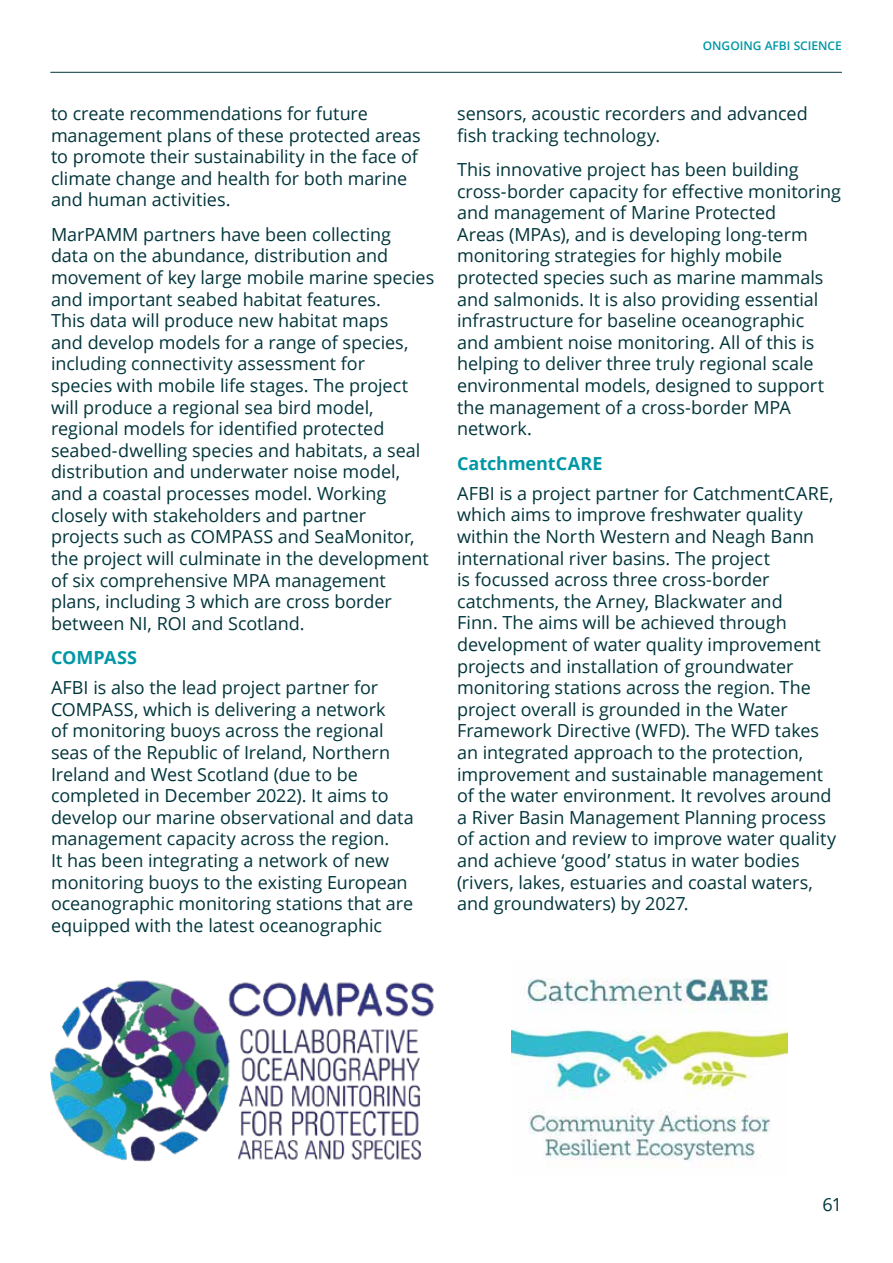
<style>
.page{position:relative;width:893px;height:1263px;background:#fff}
.page>*{position:absolute;margin:0;border:0;box-sizing:border-box;transform-origin:0 0}
.t1{font:18px/21.6px "Open Sans";letter-spacing:-.005em;color:#00353b}
.t2{font:700 18px "Open Sans";color:#0097a5}
.t3{font:600 12px "Open Sans";color:#0097a5}
</style>
<div class="page">
<hr style="left:51px;top:72px;width:791px;height:1px;background:#00353b">
<img style="left:512px;top:978px;width:275px;height:184px">
<img style="left:50px;top:980px;width:384px;height:182px">
<p class="t1" style="left:51px;top:102px;width:371px">to create recommendations for future management plans of these protected areas to promote their sustainability in the face of climate change and health for both marine and human activities.</p>
<p class="t1" style="left:51px;top:223px;width:385px">MarPAMM partners have been collecting<br>data on the abundance, distribution and movement of key large mobile marine species and important seabed habitat features.<br>This data will produce new habitat maps<br>and develop models for a range of species, including connectivity assessment for<br>species with mobile life stages. The project will produce a regional sea bird model, regional models for identified protected seabed-dwelling species and habitats, a seal distribution and underwater noise model, and a coastal processes model. Working closely with stakeholders and partner projects such as COMPASS and SeaMonitor, the project will culminate in the development of six comprehensive MPA management plans, including 3 which are cross border between NI, ROI and Scotland.</p>
<p class="t2" style="left:51px;top:645px;width:88px">COMPASS</p>
<p class="t1" style="left:51px;top:676px;width:364px">AFBI is also the lead project partner for COMPASS, which is delivering a network<br>of monitoring buoys across the regional seas of the Republic of Ireland, Northern Ireland and West Scotland (due to be completed in December 2022). It aims to develop our marine observational and data management capacity across the region.<br>It has been integrating a network of new monitoring buoys to the existing European oceanographic monitoring stations that are equipped with the latest oceanographic</p>
<p class="t3" style="left:703px;top:37px;width:141px">ONGOING AFBI SCIENCE</p>
<p class="t1" style="left:457px;top:102px;width:352px">sensors, acoustic recorders and advanced fish tracking technology.</p>
<p class="t1" style="left:457px;top:158px;width:385px">This innovative project has been building cross-border capacity for effective monitoring and management of Marine Protected<br>Areas (MPAs), and is developing long-term monitoring strategies for highly mobile protected species such as marine mammals and salmonids. It is also providing essential infrastructure for baseline oceanographic<br>and ambient noise monitoring. All of this is helping to deliver three truly regional scale environmental models, designed to support the management of a cross-border MPA network.</p>
<p class="t2" style="left:457px;top:450px;width:147px">CatchmentCARE</p>
<p class="t1" style="left:457px;top:482px;width:381px">AFBI is a project partner for CatchmentCARE, which aims to improve freshwater quality within the North Western and Neagh Bann international river basins. The project<br>is focussed across three cross-border catchments, the Arney, Blackwater and<br>Finn. The aims will be achieved through development of water quality improvement projects and installation of groundwater monitoring stations across the region. The project overall is grounded in the Water Framework Directive (WFD). The WFD takes an integrated approach to the protection, improvement and sustainable management of the water environment. It revolves around a River Basin Management Planning process of action and review to improve water quality and achieve ‘good’ status in water bodies (rivers, lakes, estuaries and coastal waters, and groundwaters) by 2027.</p>
<p class="t1" style="left:822px;top:1193px;width:21px">61</p>
</div>
